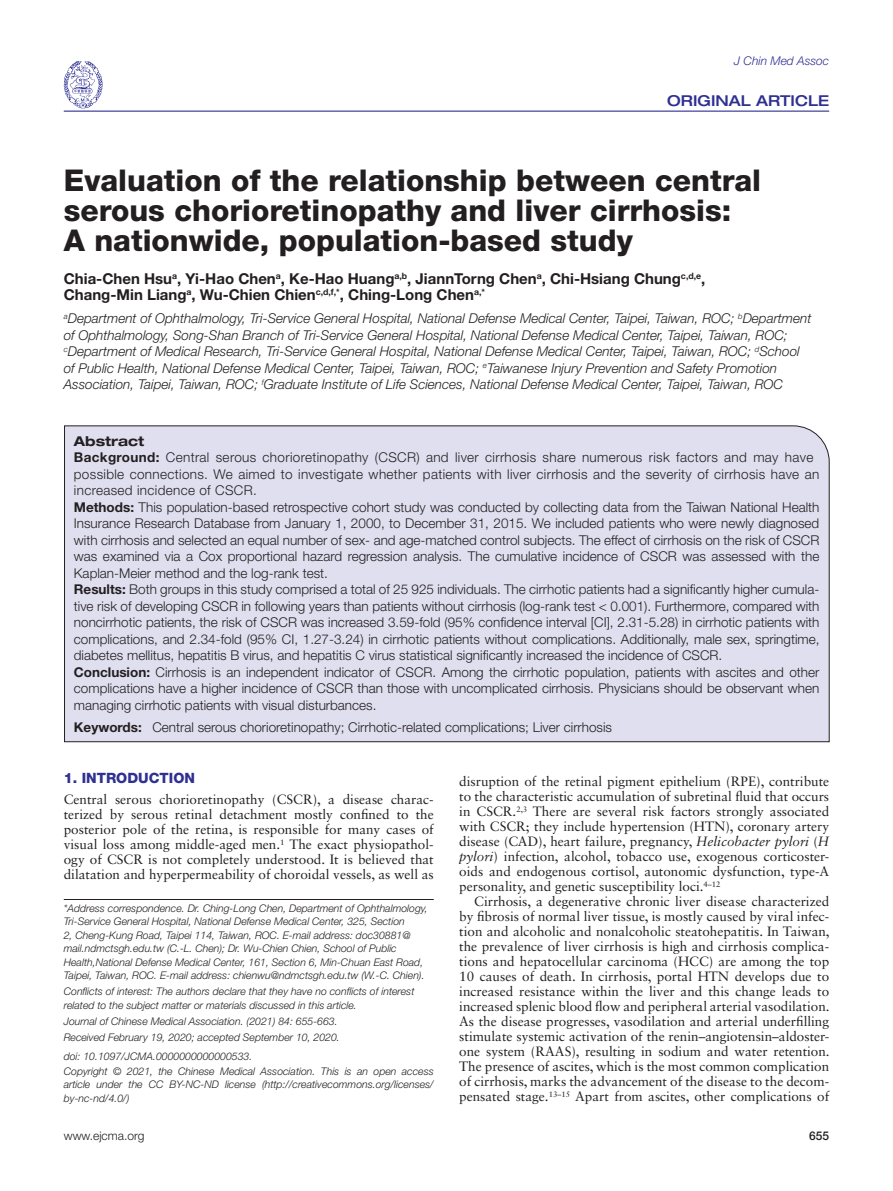
<style>
.page{position:relative;width:893px;height:1191px;background:#fff}
.page>*{position:absolute;margin:0;border:0;box-sizing:border-box;transform-origin:0 0}
.t1{font:800 30px/30px "Helvetica Neue LT Std";color:#231f20}
.t2{font:700 15px/16.5px "Helvetica Neue LT Std";color:#231f20}
.t3{font:500 expanded 15px "Helvetica Neue LT Std";color:#2e3092}
.t4{font:800 14.25px "Helvetica Neue LT Std";color:#2e3092}
.t5{font:300 13.5px/16.5px "Helvetica Neue LT Std";color:#231f20}
.t6{font:13.5px/15px "Sabon LT Std";color:#231f20;text-align:justify}
.t7{font:italic 300 13.5px/16.5px "Helvetica Neue LT Std";color:#231f20}
.t8{font:italic 300 12px "Helvetica Neue LT Std";color:#2e3092}
.t9{font:300 12px "Helvetica Neue LT Std";color:#231f20}
.t10{font:500 12px "Helvetica Neue LT Std";color:#231f20}
.t11{font:italic 300 10.5px/13.5px "Helvetica Neue LT Std";color:#231f20}
.s1{font-weight:700;font-stretch:expanded}
.s2{font-weight:700}
.s3{font-style:italic}
</style>
<div class="page">
<hr style="left:64px;top:111px;width:765px;height:1px;background:#2e3092">
<svg style="left:64px;top:61px;width:39px;height:47px"></svg>
<hr style="left:64px;top:899px;width:370px;height:1px;background:#231f20">
<div style="left:64px;top:425px;width:766px;height:317px;background:#e0dfef"></div>
<p class="t8" style="left:734px;top:54px;width:96px">J Chin Med Assoc</p>
<p class="t3" style="left:667px;top:91px;width:163px">ORIGINAL ARTICLE</p>
<h1 class="t1" style="left:64px;top:166px;width:699px">Evaluation of the relationship between central serous chorioretinopathy and liver cirrhosis:<br>A nationwide, population-based study</h1>
<p class="t2" style="left:64px;top:270px;width:643px">Chia-Chen Hsu<sup>a</sup>, Yi-Hao Chen<sup>a</sup>, Ke-Hao Huang<sup>a,b</sup>, JiannTorng Chen<sup>a</sup>, Chi-Hsiang Chung<sup>c,d,e</sup>,<br>Chang-Min Liang<sup>a</sup>, Wu-Chien Chien<sup>c,d,f,*</sup>, Ching-Long Chen<sup>a,*</sup></p>
<p class="t7" style="left:64px;top:310px;width:749px"><sup>a</sup>Department of Ophthalmology, Tri-Service General Hospital, National Defense Medical Center, Taipei, Taiwan, ROC; <sup>b</sup>Department of Ophthalmology, Song-Shan Branch of Tri-Service General Hospital, National Defense Medical Center, Taipei, Taiwan, ROC; <sup>c</sup>Department of Medical Research, Tri-Service General Hospital, National Defense Medical Center, Taipei, Taiwan, ROC; <sup>d</sup>School of Public Health, National Defense Medical Center, Taipei, Taiwan, ROC; <sup>e</sup>Taiwanese Injury Prevention and Safety Promotion Association, Taipei, Taiwan, ROC; <sup>f</sup>Graduate Institute of Life Sciences, National Defense Medical Center, Taipei, Taiwan, ROC</p>
<p class="t5" style="left:74px;top:432px;width:747px"><span class="s1">Abstract<br></span><span class="s2">Background:</span> Central serous chorioretinopathy (CSCR) and liver cirrhosis share numerous risk factors and may have possible connections. We aimed to investigate whether patients with liver cirrhosis and the severity of cirrhosis have an increased incidence of CSCR.<br><span class="s2">Methods:</span> This population-based retrospective cohort study was conducted by collecting data from the Taiwan National Health Insurance Research Database from January 1, 2000, to December 31, 2015. We included patients who were newly diagnosed with cirrhosis and selected an equal number of sex- and age-matched control subjects. The effect of cirrhosis on the risk of CSCR was examined via a Cox proportional hazard regression analysis. The cumulative incidence of CSCR was assessed with the Kaplan-Meier method and the log-rank test.<br><span class="s2">Results:</span> Both groups in this study comprised a total of 25 925 individuals. The cirrhotic patients had a significantly higher cumula&shy;tive risk of developing CSCR in following years than patients without cirrhosis (log-rank test &lt; 0.001). Furthermore, compared with noncirrhotic patients, the risk of CSCR was increased 3.59-fold (95% confidence interval [CI], 2.31-5.28) in cirrhotic patients with complications, and 2.34-fold (95% CI, 1.27-3.24) in cirrhotic patients without complications. Additionally, male sex, springtime, diabetes mellitus, hepatitis B virus, and hepatitis C virus statistical significantly increased the incidence of CSCR.<br><span class="s2">Conclusion:</span> Cirrhosis is an independent indicator of CSCR. Among the cirrhotic population, patients with ascites and other complications have a higher incidence of CSCR than those with uncomplicated cirrhosis. Physicians should be observant when managing cirrhotic patients with visual disturbances.</p>
<p class="t5" style="left:74px;top:719px;width:540px"><span class="s2">Keywords:</span> Central serous chorioretinopathy; Cirrhotic-related complications; Liver cirrhosis</p>
<p class="t4" style="left:64px;top:770px;width:133px">1. INTRODUCTION</p>
<p class="t6" style="left:64px;top:792px;width:371px">Central serous chorioretinopathy (CSCR), a disease charac&shy;terized by serous retinal detachment mostly confined to the posterior pole of the retina, is responsible for many cases of visual loss among middle-aged men.<sup>1</sup> The exact physiopathol&shy;ogy of CSCR is not completely understood. It is believed that dilatation and hyperpermeability of choroidal vessels, as well as</p>
<p class="t11" style="left:64px;top:901px;width:365px">*Address correspondence. Dr. Ching-Long Chen, Department of Ophthalmology, Tri-Service General Hospital, National Defense Medical Center, 325, Section<br>2, Cheng-Kung Road, Taipei 114, Taiwan, ROC. E-mail address: doc30881@ mail.ndmctsgh.edu.tw (C.-L. Chen); Dr. Wu-Chien Chien, School of Public Health,National Defense Medical Center, 161, Section 6, Min-Chuan East Road, Taipei, Taiwan, ROC. E-mail address: chienwu@ndmctsgh.edu.tw (W.-C. Chien).</p>
<p class="t11" style="left:64px;top:984px;width:352px">Conflicts of interest: The authors declare that they have no conflicts of interest related to the subject matter or materials discussed in this article.</p>
<p class="t11" style="left:64px;top:1013px;width:278px;line-height:15.9px">Journal of Chinese Medical Association. (2021) 84: 655-663.<br>Received February 19, 2020; accepted September 10, 2020.</p>
<p class="t11" style="left:64px;top:1048px;width:371px;line-height:15px">doi: 10.1097/JCMA.0000000000000533.<br>Copyright © 2021, the Chinese Medical Association. This is an open access</p>
<p class="t11" style="left:64px;top:1077px;width:371px">article under the CC BY-NC-ND license (http://creativecommons.org/licenses/ by-nc-nd/4.0/)</p>
<p class="t6" style="left:459px;top:774px;width:371px">disruption of the retinal pigment epithelium (RPE), contribute to the characteristic accumulation of subretinal fluid that occurs in CSCR.<sup>2,3</sup> There are several risk factors strongly associated with CSCR; they include hypertension (HTN), coronary artery disease (CAD), heart failure, pregnancy, <span class="s3">Helicobacter pylori</span> (<span class="s3">H pylori</span>) infection, alcohol, tobacco use, exogenous corticoster&shy;oids and endogenous cortisol, autonomic dysfunction, type-A personality, and genetic susceptibility loci.<sup>4–12</sup></p>
<p class="t6" style="left:459px;top:894px;width:372px;text-indent:15px">Cirrhosis, a degenerative chronic liver disease characterized by fibrosis of normal liver tissue, is mostly caused by viral infec&shy;tion and alcoholic and nonalcoholic steatohepatitis. In Taiwan, the prevalence of liver cirrhosis is high and cirrhosis complica&shy;tions and hepatocellular carcinoma (HCC) are among the top 10 causes of death. In cirrhosis, portal HTN develops due to increased resistance within the liver and this change leads to increased splenic blood flow and peripheral arterial vasodilation.<br>As the disease progresses, vasodilation and arterial underfilling stimulate systemic activation of the renin–angiotensin–aldoster&shy;one system (RAAS), resulting in sodium and water retention.<br>The presence of ascites, which is the most common complication of cirrhosis, marks the advancement of the disease to the decom&shy;pensated stage.<sup>13–15</sup> Apart from ascites, other complications of</p>
<p class="t9" style="left:64px;top:1128px;width:82px">www.ejcma.org</p>
<p class="t10" style="left:809px;top:1128px;width:22px">655</p>
</div>
